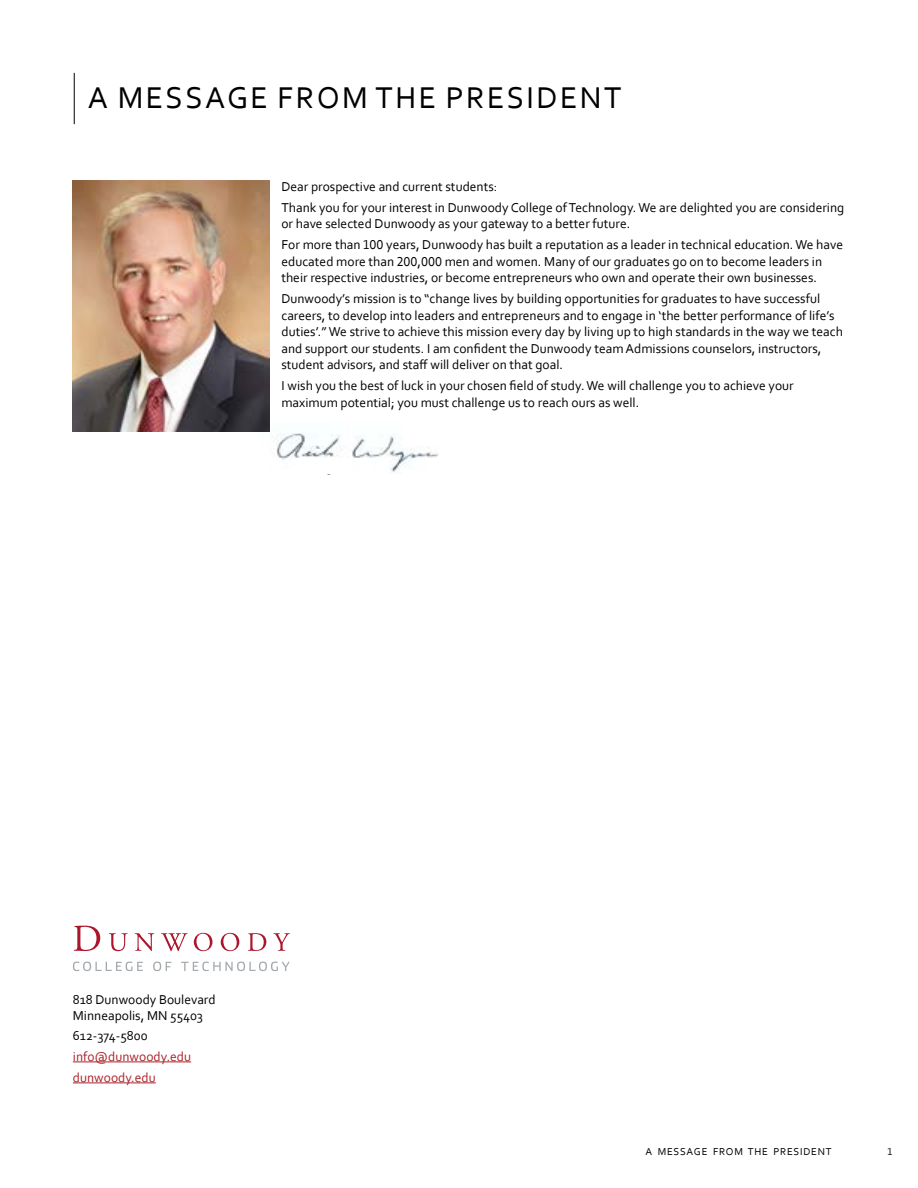
<style>
.page{position:relative;width:918px;height:1188px;background:#fff}
.page>*{position:absolute;margin:0;border:0;box-sizing:border-box;transform-origin:0 0}
.t1{font:31.5px "Corbel";letter-spacing:.075em;color:#000}
.t2{font:13.5px/16.5px "Corbel";color:#000}
.t3{font:13.5px/21px "Corbel";color:#aa2129}
.t4{font:10.5px "Corbel";letter-spacing:.07em;color:#000}
</style>
<div class="page">
<hr style="left:74px;top:73px;width:1px;height:51px;background:#000">
<img style="left:258px;top:422px;width:180px;height:51px">
<img style="left:73px;top:181px;width:196px;height:250px">
<hr style="left:73px;top:1061px;width:118px;height:1px;background:#aa2129">
<hr style="left:73px;top:1082px;width:83px;height:1px;background:#aa2129">
<svg style="left:74px;top:926px;width:26px;height:25px"></svg>
<svg style="left:109px;top:933px;width:19px;height:18px"></svg>
<svg style="left:135px;top:933px;width:19px;height:18px"></svg>
<svg style="left:161px;top:933px;width:27px;height:18px"></svg>
<svg style="left:194px;top:933px;width:18px;height:18px"></svg>
<svg style="left:221px;top:933px;width:18px;height:18px"></svg>
<svg style="left:248px;top:933px;width:18px;height:18px"></svg>
<svg style="left:273px;top:933px;width:17px;height:18px"></svg>
<svg style="left:73px;top:962px;width:70px;height:9px"></svg>
<svg style="left:153px;top:962px;width:18px;height:9px"></svg>
<svg style="left:181px;top:962px;width:109px;height:9px"></svg>
<h1 class="t1" style="left:88px;top:78px;width:535px">A MESSAGE FROM THE PRESIDENT</h1>
<p class="t2" style="left:281px;top:176px;width:564px;line-height:21px">Dear prospective and current students:<br>Thank you for your interest in Dunwoody College of Technology. We are delighted you are considering</p>
<p class="t2" style="left:281px;top:213px;width:563px;line-height:21px">or have selected Dunwoody as your gateway to a better future.<br>For more than 100 years, Dunwoody has built a reputation as a leader in technical education. We have</p>
<p class="t2" style="left:281px;top:253px;width:542px">educated more than 200,000 men and women. Many of our graduates go on to become leaders in their respective industries, or become entrepreneurs who own and operate their own businesses.</p>
<p class="t2" style="left:281px;top:290px;width:563px">Dunwoody’s mission is to “change lives by building opportunities for graduates to have successful careers, to develop into leaders and entrepreneurs and to engage in ‘the better performance of life’s duties’.” We strive to achieve this mission every day by living up to high standards in the way we teach and support our students. I am confident the Dunwoody team Admissions counselors, instructors, student advisors, and staff will deliver on that goal.</p>
<p class="t2" style="left:281px;top:377px;width:514px">I wish you the best of luck in your chosen field of study. We will challenge you to achieve your maximum potential; you must challenge us to reach ours as well.</p>
<p class="t2" style="left:73px;top:991px;width:144px">818 Dunwoody Boulevard<br>Minneapolis, MN 55403</p>
<p class="t2" style="left:73px;top:1027px;width:76px">612-374-5800</p>
<p class="t3" style="left:73px;top:1045px;width:120px">info@dunwoody.edu dunwoody.edu</p>
<p class="t4" style="left:646px;top:1145px;width:188px">A MESSAGE FROM THE PRESIDENT</p>
<p class="t4" style="left:888px;top:1145px;width:7px">1</p>
</div>
